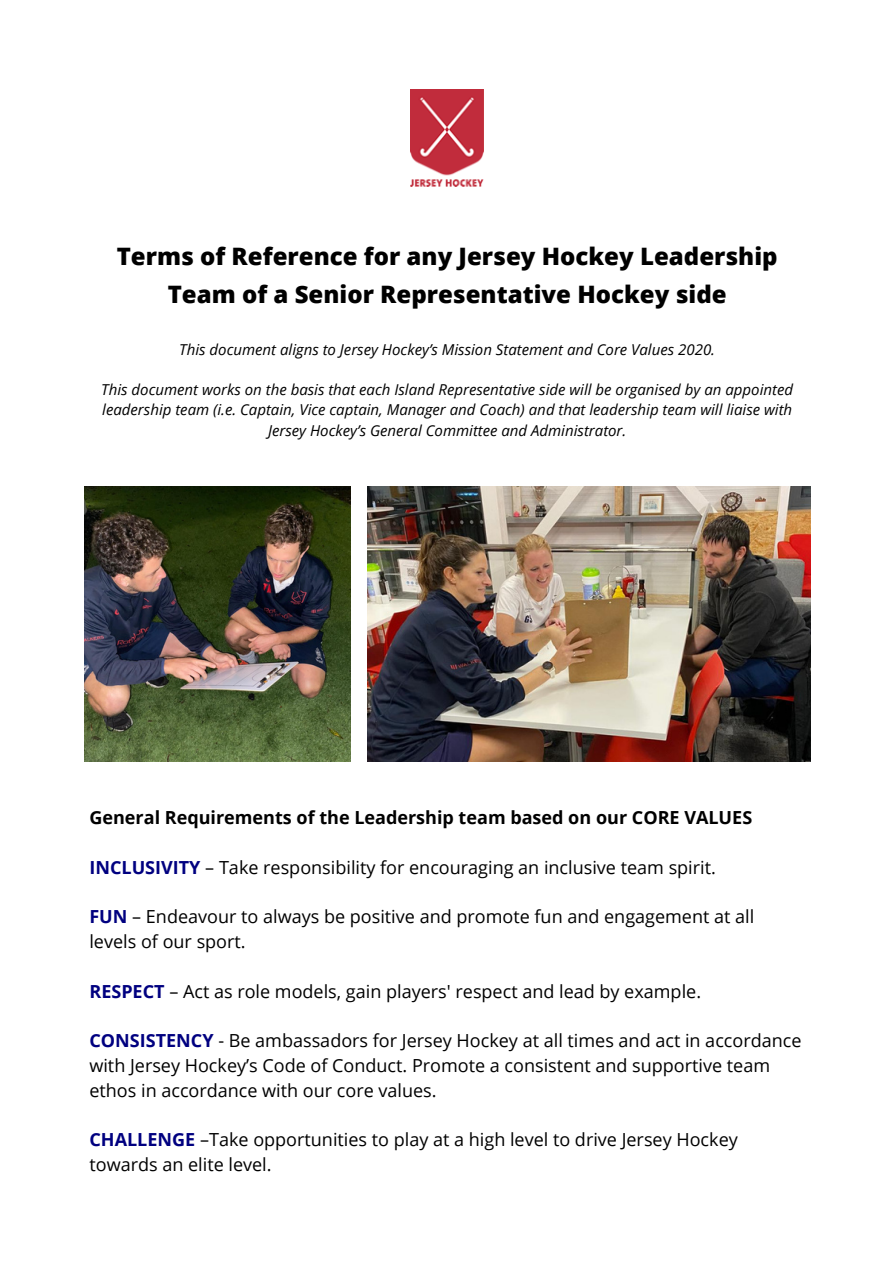
<style>
.page{position:relative;width:894px;height:1264px;background:#fff}
.page>*{position:absolute;margin:0;border:0;box-sizing:border-box;transform-origin:0 0}
.t1{font:800 24px/38.2px "Open Sans";color:#000;text-align:center}
.t2{font:18px/24.8px "Open Sans";color:#000}
.t3{font:700 18px "Open Sans";color:#000}
.t4{font:italic 15px/20.2px "Open Sans";color:#000;text-align:center}
.s1{font-weight:700;color:#000080}
</style>
<div class="page">
<img style="left:410px;top:89px;width:73px;height:97px">
<img style="left:84px;top:486px;width:266px;height:275px">
<img style="left:367px;top:486px;width:443px;height:275px">
<h1 class="t1" style="left:117px;top:236px;width:662px">Terms of Reference for any Jersey Hockey Leadership<br>Team of a Senior Representative Hockey side</h1>
<p class="t4" style="left:179px;top:338px;width:537px">This document aligns to Jersey Hockey’s Mission Statement and Core Values 2020.</p>
<p class="t4" style="left:101px;top:379px;width:693px">This document works on the basis that each Island Representative side will be organised by an appointed leadership team (i.e. Captain, Vice captain, Manager and Coach) and that leadership team will liaise with<br>Jersey Hockey’s General Committee and Administrator.</p>
<p class="t3" style="left:89px;top:805px;width:664px">General Requirements of the Leadership team based on our CORE VALUES</p>
<p class="t2" style="left:89px;top:854px;width:627px"><span class="s1">INCLUSIVITY</span> – Take responsibility for encouraging an inclusive team spirit.</p>
<p class="t2" style="left:89px;top:904px;width:666px"><span class="s1">FUN</span> – Endeavour to always be positive and promote fun and engagement at all levels of our sport.</p>
<p class="t2" style="left:89px;top:978px;width:613px"><span class="s1">RESPECT</span> – Act as role models, gain players' respect and lead by example.</p>
<p class="t2" style="left:89px;top:1027px;width:713px"><span class="s1">CONSISTENCY</span> - Be ambassadors for Jersey Hockey at all times and act in accordance with Jersey Hockey’s Code of Conduct. Promote a consistent and supportive team ethos in accordance with our core values.</p>
<p class="t2" style="left:89px;top:1127px;width:649px"><span class="s1">CHALLENGE</span> –Take opportunities to play at a high level to drive Jersey Hockey towards an elite level.</p>
</div>
